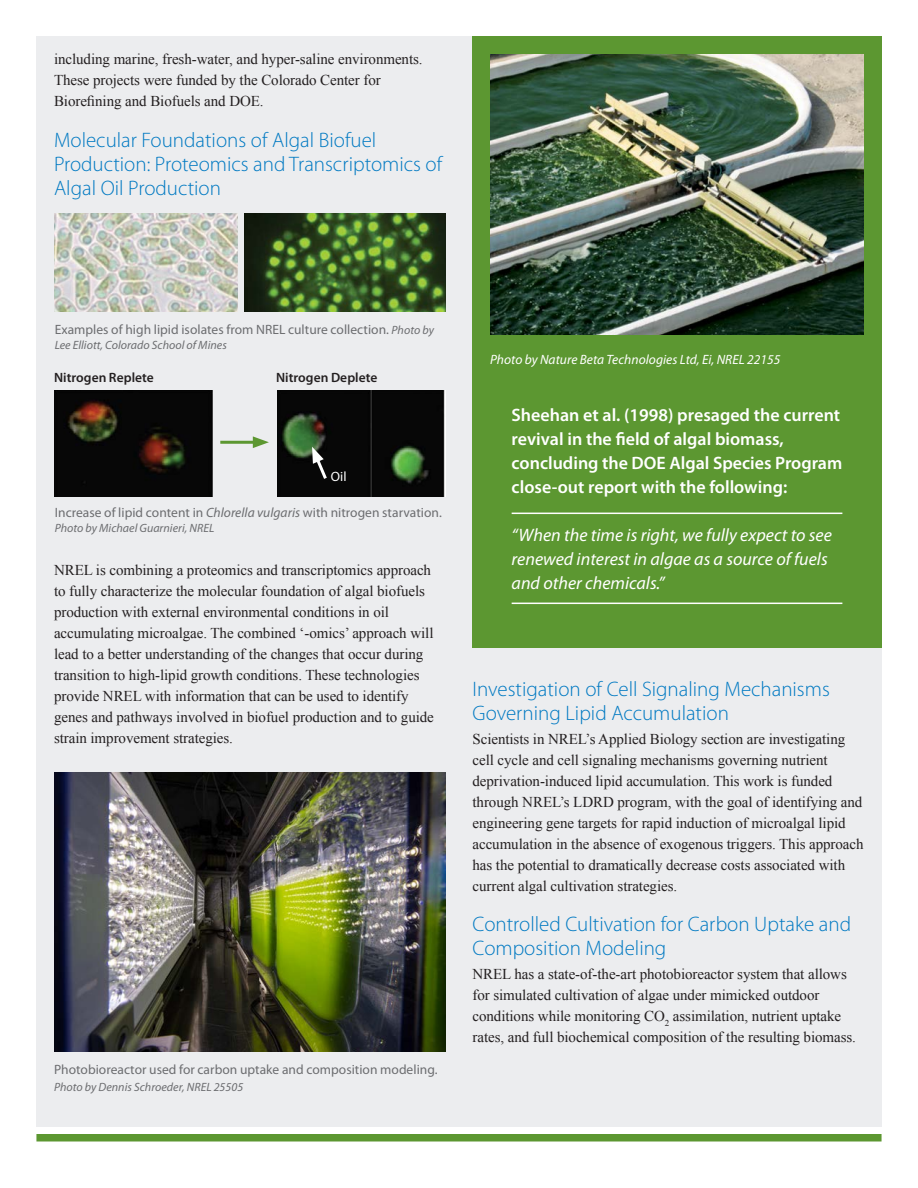
<style>
.page{position:relative;width:918px;height:1188px;background:#fff}
.page>*{position:absolute;margin:0;border:0;box-sizing:border-box;transform-origin:0 0}
.t1{font:300 21px/24px "Myriad Pro";color:#0079c2}
.t2{font:600 18px/24px "Myriad Pro";color:#fff}
.t3{font:italic 18px/24px "Myriad Pro";color:#fff}
.t4{font:15px/21px "Times New Roman";letter-spacing:-.005em;color:#231f20}
.t5{font:13.5px "Myriad Pro";letter-spacing:.005em;color:#6c6d70}
.t6{font:italic 13.5px "Myriad Pro";letter-spacing:.005em;color:#fff}
.t7{font:600 13.5px "Myriad Pro";letter-spacing:.005em;color:#231f20}
.t8{font:13.5px "Myriad Pro";color:#fff}
.t9{font:italic 12px "Myriad Pro";letter-spacing:.005em;color:#6c6d70}
.s1{font-style:italic;font-size:12px}
.s2{font-style:italic}
</style>
<div class="page">
<div style="left:36px;top:1134px;width:846px;height:8px;background:#5c9731"></div>
<div style="left:36px;top:36px;width:846px;height:1090px;background:#ecedef"></div>
<div style="left:472px;top:36px;width:410px;height:612px;background:#5c9731"></div>
<hr style="left:512px;top:513px;width:330px;height:1px;background:#fff">
<hr style="left:512px;top:603px;width:330px;height:1px;background:#fff">
<img style="left:54px;top:772px;width:392px;height:280px">
<img style="left:490px;top:54px;width:374px;height:281px">
<img style="left:54px;top:390px;width:159px;height:106px">
<img style="left:277px;top:390px;width:169px;height:106px">
<hr style="left:220px;top:441px;width:39px;height:3px;background:#5c9731">
<svg style="left:253px;top:436px;width:16px;height:12px"></svg>
<svg style="left:312px;top:447px;width:17px;height:35px"></svg>
<img style="left:54px;top:214px;width:184px;height:98px">
<img style="left:244px;top:214px;width:202px;height:98px">
<p class="t4" style="left:54px;top:49px;width:370px">including marine, fresh-water, and hyper-saline environments.<br>These projects were funded by the Colorado Center for<br>Biorefining and Biofuels and DOE.</p>
<h1 class="t1" style="left:54px;top:127px;width:390px">Molecular Foundations of Algal Biofuel<br>Production: Proteomics and Transcriptomics of<br>Algal Oil Production</h1>
<p class="t5" style="left:55px;top:321px;width:381px">Examples of high lipid isolates from NREL culture collection. <span class="s1">Photo by</span></p>
<p class="t9" style="left:55px;top:337px;width:174px">Lee Elliott, Colorado School of Mines</p>
<p class="t7" style="left:54px;top:369px;width:101px">Nitrogen Replete</p>
<p class="t7" style="left:276px;top:369px;width:103px">Nitrogen Deplete</p>
<p class="t8" style="left:331px;top:468px;width:17px">Oil</p>
<p class="t5" style="left:55px;top:504px;width:389px">Increase of lipid content in <span class="s2">Chlorella vulgaris</span> with nitrogen starvation.</p>
<p class="t9" style="left:55px;top:520px;width:161px">Photo by Michael Guarnieri, NREL</p>
<p class="t4" style="left:54px;top:560px;width:381px">NREL is combining a proteomics and transcriptomics approach to fully characterize the molecular foundation of algal biofuels production with external environmental conditions in oil accumulating microalgae. The combined ‘-omics’ approach will lead to a better understanding of the changes that occur during transition to high-lipid growth conditions. These technologies provide NREL with information that can be used to identify genes and pathways involved in biofuel production and to guide strain improvement strategies.</p>
<p class="t5" style="left:54px;top:1062px;width:385px">Photobioreactor used for carbon uptake and composition modeling.</p>
<p class="t9" style="left:54px;top:1079px;width:191px">Photo by Dennis Schroeder, NREL 25505</p>
<p class="t6" style="left:490px;top:351px;width:292px">Photo by Nature Beta Technologies Ltd, Ei, NREL 22155</p>
<p class="t2" style="left:512px;top:403px;width:332px">Sheehan et al. (1998) presaged the current revival in the field of algal biomass, concluding the DOE Algal Species Program close-out report with the following:</p>
<p class="t3" style="left:512px;top:523px;width:322px">“When the time is right, we fully expect to see renewed interest in algae as a source of fuels and other chemicals.”</p>
<h1 class="t1" style="left:472px;top:677px;width:359px">Investigation of Cell Signaling Mechanisms<br>Governing Lipid Accumulation</h1>
<p class="t4" style="left:472px;top:728px;width:393px">Scientists in NREL’s Applied Biology section are investigating cell cycle and cell signaling mechanisms governing nutrient deprivation-induced lipid accumulation. This work is funded through NREL’s LDRD program, with the goal of identifying and engineering gene targets for rapid induction of microalgal lipid accumulation in the absence of exogenous triggers. This approach has the potential to dramatically decrease costs associated with current algal cultivation strategies.</p>
<h1 class="t1" style="left:472px;top:912px;width:380px">Controlled Cultivation for Carbon Uptake and<br>Composition Modeling</h1>
<p class="t4" style="left:472px;top:963px;width:385px">NREL has a state-of-the-art photobioreactor system that allows for simulated cultivation of algae under mimicked outdoor conditions while monitoring CO<sub>2</sub> assimilation, nutrient uptake rates, and full biochemical composition of the resulting biomass.</p>
</div>
